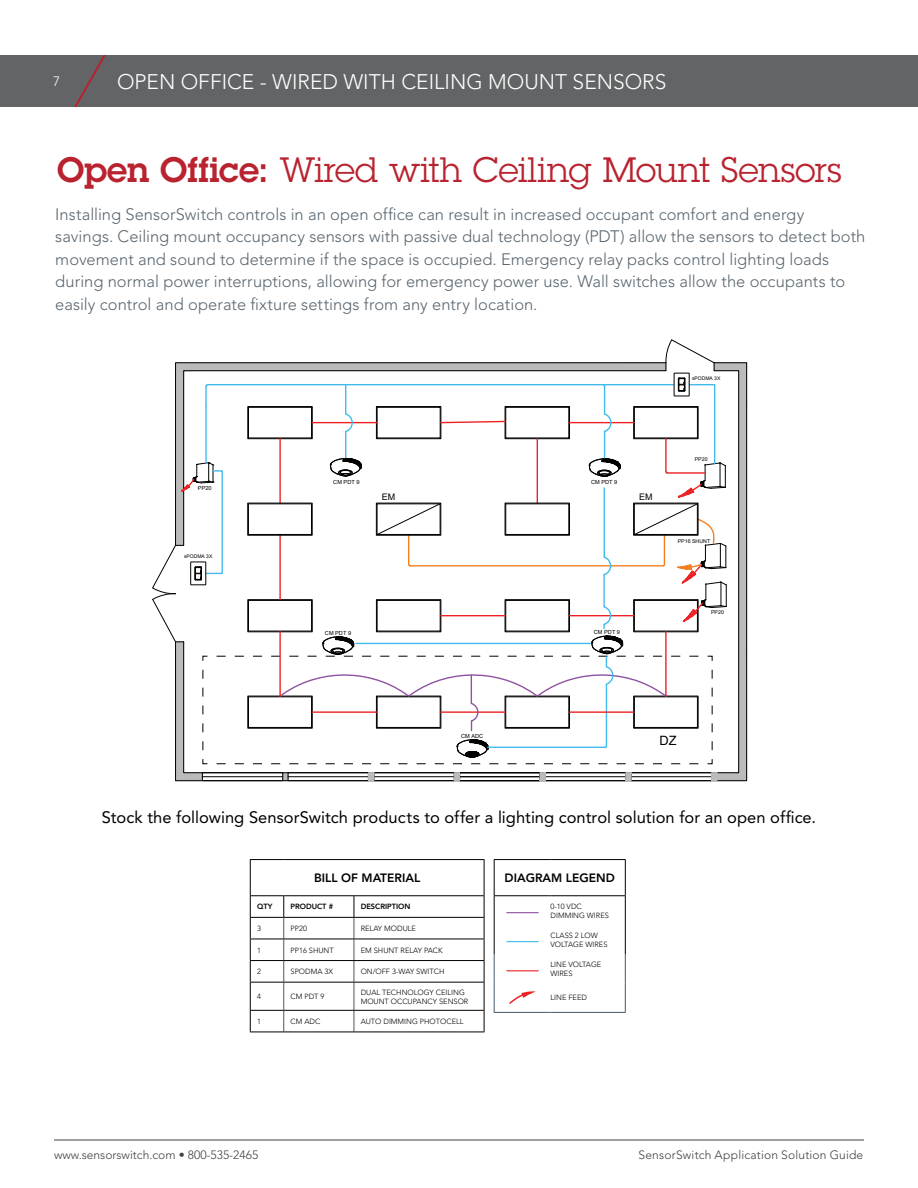
<style>
.page{position:relative;width:918px;height:1188px;background:#fff}
.page>*{position:absolute;margin:0;border:0;box-sizing:border-box;transform-origin:0 0}
.t1{font:34.5px "Lubalin Graph Std";color:#b8232f}
.t2{font:300 21px "Avenir LT Std";color:#fff}
.t3{font:300 16.5px/22.5px "Avenir LT Std";color:#596670}
.t4{font:16.5px "Avenir LT Std";letter-spacing:.005em;color:#000}
.t5{font:300 13.5px "Avenir LT Std";color:#fff}
.t6{font:12.9px "Arial";color:#010101}
.t7{font:300 12px "Avenir LT Std";letter-spacing:.01em;color:#414042}
.t8{font:800 12px "Avenir LT Std";color:#000}
.t9{font:9px "Arial";color:#010101}
.t10{font:300 7.5px/9px "Avenir LT Std";color:#000}
.t11{font:800 7.5px "Avenir LT Std";color:#000}
.t12{font:5.55px "Arial";color:#010101}
.t13{font:5.25px "Arial";color:#010101}
.t14{font:5.25px "Arial";color:#000}
.t15{font:4.95px "Arial";color:#010101}
.s1{font-weight:600}
</style>
<div class="page">
<div style="left:0;top:53px;width:918px;height:54px;background:#636466"></div>
<svg style="left:71px;top:54px;width:38px;height:53px"></svg>
<div style="left:0;top:0;width:918px;height:54px;background:#fff"></div>
<hr style="left:54px;top:1140px;width:810px;height:1px;background:#414042">
<svg style="left:152px;top:339px;width:595px;height:443px"></svg>
<div style="left:674px;top:373px;width:15px;height:23px;border:1px solid #000"></div>
<div style="left:248px;top:503px;width:64px;height:32px;border:1px solid #000"></div>
<div style="left:248px;top:504px;width:64px;height:31px;border:1px solid #000"></div>
<div style="left:376px;top:503px;width:65px;height:32px;border:1px solid #000"></div>
<div style="left:377px;top:504px;width:63px;height:31px;border:1px solid #000"></div>
<div style="left:633px;top:503px;width:65px;height:32px;border:1px solid #000"></div>
<div style="left:634px;top:504px;width:64px;height:31px;border:1px solid #000"></div>
<div style="left:505px;top:503px;width:65px;height:32px;border:1px solid #000"></div>
<div style="left:506px;top:504px;width:63px;height:31px;border:1px solid #000"></div>
<div style="left:190px;top:562px;width:16px;height:23px;border:1px solid #000"></div>
<hr style="left:494px;top:859px;width:57px;height:1px;background:#000">
<hr style="left:494px;top:860px;width:1px;height:35px;background:#000">
<hr style="left:550px;top:859px;width:76px;height:1px;background:#000">
<hr style="left:625px;top:860px;width:1px;height:35px;background:#000">
<svg style="left:494px;top:896px;width:1px;height:116px"></svg>
<svg style="left:625px;top:896px;width:1px;height:116px"></svg>
<hr style="left:494px;top:1012px;width:57px;height:1px;background:#485865">
<hr style="left:550px;top:1012px;width:76px;height:1px;background:#485865">
<hr style="left:494px;top:895px;width:57px;height:1px;background:#000">
<hr style="left:550px;top:895px;width:76px;height:1px;background:#000">
<hr style="left:507px;top:912px;width:31px;height:1px;background:#9051a0">
<hr style="left:507px;top:941px;width:31px;height:1px;background:#40bbec">
<hr style="left:507px;top:970px;width:31px;height:1px;background:#ed2124">
<svg style="left:509px;top:991px;width:27px;height:13px"></svg>
<hr style="left:250px;top:859px;width:34px;height:1px;background:#000">
<hr style="left:250px;top:860px;width:1px;height:35px;background:#000">
<hr style="left:284px;top:859px;width:70px;height:1px;background:#000">
<hr style="left:354px;top:859px;width:130px;height:1px;background:#000">
<hr style="left:484px;top:860px;width:1px;height:35px;background:#000">
<hr style="left:250px;top:939px;width:34px;height:1px;background:#000">
<hr style="left:284px;top:939px;width:70px;height:1px;background:#000">
<hr style="left:354px;top:939px;width:130px;height:1px;background:#000">
<hr style="left:250px;top:960px;width:34px;height:1px;background:#000">
<hr style="left:284px;top:960px;width:70px;height:1px;background:#000">
<hr style="left:354px;top:960px;width:130px;height:1px;background:#000">
<hr style="left:250px;top:982px;width:34px;height:1px;background:#000">
<hr style="left:284px;top:982px;width:70px;height:1px;background:#000">
<hr style="left:354px;top:982px;width:130px;height:1px;background:#000">
<hr style="left:250px;top:1010px;width:34px;height:1px;background:#000">
<hr style="left:284px;top:1010px;width:70px;height:1px;background:#000">
<hr style="left:354px;top:1010px;width:130px;height:1px;background:#000">
<hr style="left:250px;top:1032px;width:34px;height:1px;background:#000">
<hr style="left:284px;top:1032px;width:70px;height:1px;background:#000">
<hr style="left:354px;top:1032px;width:130px;height:1px;background:#000">
<hr style="left:250px;top:895px;width:34px;height:1px;background:#000">
<svg style="left:250px;top:896px;width:1px;height:136px"></svg>
<hr style="left:284px;top:895px;width:70px;height:1px;background:#000">
<svg style="left:283px;top:896px;width:1px;height:136px"></svg>
<hr style="left:354px;top:895px;width:130px;height:1px;background:#000">
<svg style="left:354px;top:896px;width:1px;height:136px"></svg>
<svg style="left:484px;top:896px;width:1px;height:136px"></svg>
<hr style="left:250px;top:917px;width:34px;height:1px;background:#000">
<hr style="left:284px;top:917px;width:70px;height:1px;background:#000">
<hr style="left:354px;top:917px;width:130px;height:1px;background:#000">
<p class="t5" style="left:53px;top:74px;width:9px">7</p>
<p class="t2" style="left:117px;top:70px;width:551px">OPEN OFFICE - WIRED WITH CEILING MOUNT SENSORS</p>
<h1 class="t1" style="left:57px;top:149px;width:786px"><span class="s1">Open Office:</span> Wired with Ceiling Mount Sensors</h1>
<p class="t3" style="left:55px;top:203px;width:812px">Installing SensorSwitch controls in an open office can result in increased occupant comfort and energy savings. Ceiling mount occupancy sensors with passive dual technology (PDT) allow the sensors to detect both movement and sound to determine if the space is occupied. Emergency relay packs control lighting loads during normal power interruptions, allowing for emergency power use. Wall switches allow the occupants to easily control and operate fixture settings from any entry location.</p>
<p class="t15" style="left:692px;top:374px;width:30px">sPODMA 3X</p>
<p class="t12" style="left:198px;top:484px;width:15px">PP20</p>
<p class="t15" style="left:184px;top:553px;width:30px">sPODMA 3X</p>
<p class="t12" style="left:333px;top:478px;width:28px">CM PDT 9</p>
<p class="t12" style="left:591px;top:478px;width:28px">CM PDT 9</p>
<p class="t9" style="left:382px;top:490px;width:15px">EM</p>
<p class="t9" style="left:639px;top:490px;width:15px">EM</p>
<p class="t13" style="left:695px;top:456px;width:14px">PP20</p>
<p class="t13" style="left:678px;top:538px;width:34px">PP16 SHUNT</p>
<p class="t12" style="left:325px;top:629px;width:28px">CM PDT 9</p>
<p class="t12" style="left:594px;top:628px;width:28px">CM PDT 9</p>
<p class="t14" style="left:711px;top:608px;width:14px">PP20</p>
<p class="t12" style="left:461px;top:732px;width:24px">CM ADC</p>
<p class="t6" style="left:660px;top:732px;width:19px">DZ</p>
<p class="t4" style="left:102px;top:808px;width:716px">Stock the following SensorSwitch products to offer a lighting control solution for an open office.</p>
<p class="t8" style="left:314px;top:871px;width:108px">BILL OF MATERIAL</p>
<p class="t11" style="left:257px;top:902px;width:17px">QTY</p>
<p class="t11" style="left:291px;top:902px;width:44px">PRODUCT #</p>
<p class="t11" style="left:361px;top:902px;width:51px">DESCRIPTION</p>
<p class="t10" style="left:257px;top:924px;width:5px">3</p>
<p class="t10" style="left:291px;top:924px;width:18px">PP20</p>
<p class="t10" style="left:361px;top:924px;width:57px">RELAY MODULE</p>
<p class="t10" style="left:257px;top:946px;width:5px">1</p>
<p class="t10" style="left:291px;top:946px;width:45px">PP16 SHUNT</p>
<p class="t10" style="left:361px;top:946px;width:84px">EM SHUNT RELAY PACK</p>
<p class="t10" style="left:257px;top:967px;width:5px">2</p>
<p class="t10" style="left:291px;top:967px;width:44px">SPODMA 3X</p>
<p class="t10" style="left:361px;top:967px;width:85px">ON/OFF 3-WAY SWITCH</p>
<p class="t10" style="left:257px;top:992px;width:5px">4</p>
<p class="t10" style="left:291px;top:992px;width:35px">CM PDT 9</p>
<p class="t10" style="left:361px;top:988px;width:109px">DUAL TECHNOLOGY CEILING<br>MOUNT OCCUPANCY SENSOR</p>
<p class="t10" style="left:257px;top:1017px;width:5px">1</p>
<p class="t10" style="left:291px;top:1017px;width:31px">CM ADC</p>
<p class="t10" style="left:361px;top:1017px;width:104px">AUTO DIMMING PHOTOCELL</p>
<p class="t8" style="left:505px;top:871px;width:112px">DIAGRAM LEGEND</p>
<p class="t10" style="left:550px;top:902px;width:60px">0-10 VDC<br>DIMMING WIRES</p>
<p class="t10" style="left:550px;top:931px;width:59px">CLASS 2 LOW<br>VOLTAGE WIRES</p>
<p class="t10" style="left:550px;top:960px;width:52px">LINE VOLTAGE<br>WIRES</p>
<p class="t10" style="left:550px;top:993px;width:38px">LINE FEED</p>
<p class="t7" style="left:54px;top:1147px;width:206px">www.sensorswitch.com • 800-535-2465</p>
<p class="t7" style="left:638px;top:1147px;width:226px">SensorSwitch Application Solution Guide</p>
</div>
